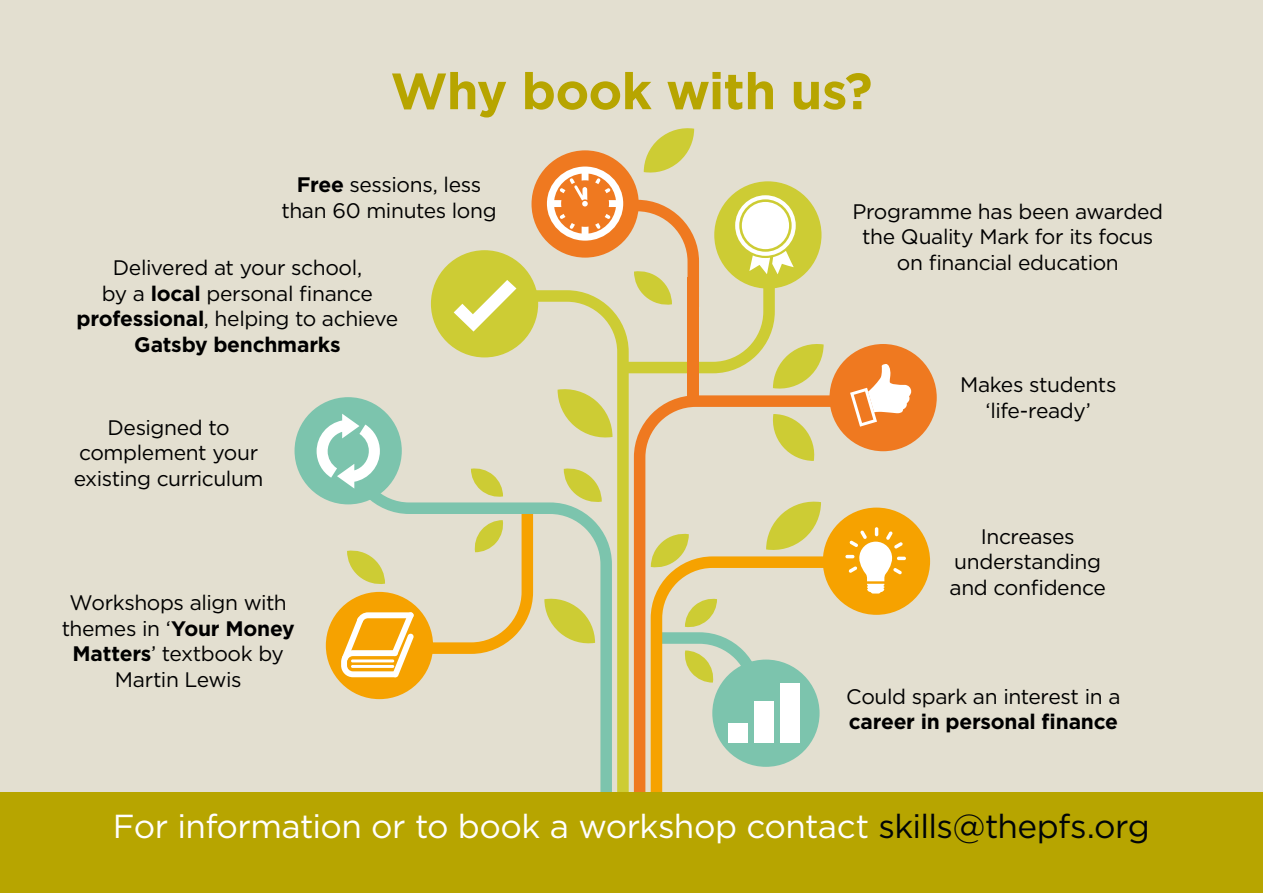
<style>
.page{position:relative;width:1263px;height:893px;background:#e3dfd0}
.page>*{position:absolute;margin:0;border:0;box-sizing:border-box;transform-origin:0 0}
.t1{font:700 51px "Gotham";letter-spacing:-.015em;color:#b7a500}
.t2{font:33.3px "Gotham";letter-spacing:-.02em;color:#fff}
.t3{font:21px/25.5px "Gotham";letter-spacing:-.02em;color:#000;text-align:center}
.t4{font:700 21px "Gotham";letter-spacing:-.01em;color:#000}
.s1{font-weight:700}
.s2{color:#000408}
</style>
<div class="page">
<svg style="left:347px;top:421px;width:134px;height:279px"></svg>
<svg style="left:634px;top:395px;width:254px;height:397px"></svg>
<svg style="left:481px;top:286px;width:148px;height:506px"></svg>
<svg style="left:651px;top:526px;width:235px;height:266px"></svg>
<svg style="left:766px;top:500px;width:55px;height:51px"></svg>
<svg style="left:658px;top:598px;width:103px;height:136px"></svg>
<svg style="left:471px;top:468px;width:32px;height:30px"></svg>
<svg style="left:544px;top:597px;width:51px;height:48px"></svg>
<svg style="left:651px;top:533px;width:38px;height:35px"></svg>
<svg style="left:564px;top:467px;width:38px;height:36px"></svg>
<div style="left:823px;top:508px;width:107px;height:107px;background:#f6a200;border-radius:50%"></div>
<div style="left:829px;top:344px;width:108px;height:107px;background:#ef7920;border-radius:50%"></div>
<div style="left:295px;top:397px;width:107px;height:107px;background:#7cc4ad;border-radius:50%"></div>
<div style="left:712px;top:660px;width:107px;height:107px;background:#7cc4ad;border-radius:50%"></div>
<div style="left:326px;top:592px;width:107px;height:107px;background:#f6a200;border-radius:50%"></div>
<div style="left:531px;top:150px;width:108px;height:108px;background:#ef7920;border-radius:50%"></div>
<div style="left:431px;top:250px;width:107px;height:107px;background:#cdcc34;border-radius:50%"></div>
<svg style="left:454px;top:280px;width:62px;height:52px"></svg>
<svg style="left:317px;top:414px;width:63px;height:75px"></svg>
<svg style="left:341px;top:507px;width:192px;height:170px"></svg>
<hr style="left:351px;top:659px;width:43px;height:3px;background:#fff">
<hr style="left:351px;top:665px;width:43px;height:3px;background:#fff">
<svg style="left:547px;top:128px;width:277px;height:333px"></svg>
<svg style="left:850px;top:364px;width:61px;height:63px"></svg>
<div style="left:728px;top:723px;width:19px;height:19px;background:#fff"></div>
<div style="left:754px;top:701px;width:19px;height:41px;background:#fff"></div>
<div style="left:780px;top:683px;width:20px;height:59px;background:#fff"></div>
<svg style="left:845px;top:527px;width:61px;height:66px"></svg>
<div style="left:0;top:792px;width:1263px;height:101px;background:#b7a500"></div>
<h1 class="t1" style="left:390px;top:57px;width:484px">Why book with us?</h1>
<p class="t3" style="left:282px;top:172px;width:217px"><span class="s1">Free</span> sessions, less than 60 minutes long</p>
<p class="t3" style="left:77px;top:255px;width:323px">Delivered at your school,<br>by a <span class="s1">local</span> personal finance <span class="s1">professional</span>, helping to achieve<br><span class="s1">Gatsby benchmarks</span></p>
<p class="t3" style="left:74px;top:414px;width:191px">Designed to complement your existing curriculum</p>
<p class="t3" style="left:62px;top:590px;width:234px">Workshops align with themes in ‘<span class="s1">Your Money<br>Matters</span>’ textbook by<br>Martin Lewis</p>
<p class="t3" style="left:852px;top:199px;width:312px">Programme has been awarded the Quality Mark for its focus on financial education</p>
<p class="t3" style="left:960px;top:372px;width:158px">Makes students ‘life-ready’</p>
<p class="t3" style="left:949px;top:523px;width:158px">Increases understanding and confidence</p>
<p class="t3" style="left:846px;top:683px;width:276px">Could spark an interest in a</p>
<p class="t4" style="left:849px;top:708px;width:271px">career in personal finance</p>
<h2 class="t2" style="left:113px;top:806px;width:1038px">For information or to book a workshop contact <span class="s2">skills@thepfs.org</span></h2>
</div>
